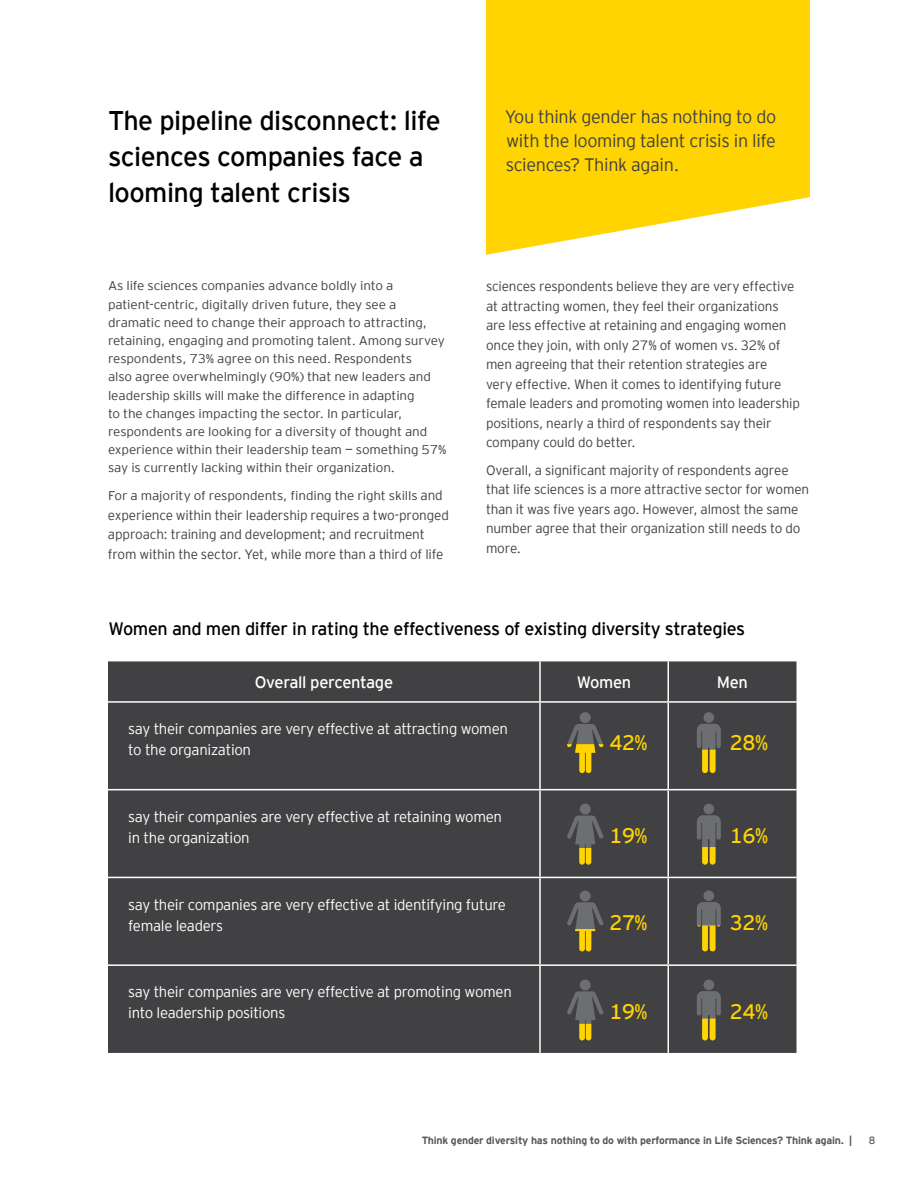
<style>
.page{position:relative;width:918px;height:1188px;background:#fff}
.page>*{position:absolute;margin:0;border:0;box-sizing:border-box;transform-origin:0 0}
.t1{font:27px/36px "EY Interstate";letter-spacing:-.02em;color:#000}
.t2{font:21px "EY Interstate";letter-spacing:-.02em;color:#ffd400}
.t3{font:300 18px/24px "EY Interstate";letter-spacing:-.02em;color:#414042;text-align:justify}
.t4{font:18px "EY Interstate";letter-spacing:-.02em;color:#000}
.t5{font:16.5px "EY Interstate";letter-spacing:-.02em;color:#fff}
.t6{font:300 15px/21px "EY Interstate";letter-spacing:-.02em;color:#fff}
.t7{font:300 13.5px/19.5px "EY Interstate";letter-spacing:-.015em;color:#414042}
.t8{font:300 12.6px/18.1px "EY Interstate";letter-spacing:-.01em;color:#414042;scale:1.07 1}
.t9{font:700 10.5px "EY Interstate";letter-spacing:-.02em;color:#58595b}
.t10{font:10.5px "EY Interstate";color:#58595b}
.s1{font-size:13.5px}
</style>
<div class="page">
<div style="left:108px;top:661px;width:688px;height:392px;background:#414042"></div>
<hr style="left:539px;top:661px;width:2px;height:40px;background:#fff">
<hr style="left:108px;top:701px;width:432px;height:2px;background:#fff">
<hr style="left:540px;top:701px;width:128px;height:2px;background:#fff">
<hr style="left:539px;top:703px;width:2px;height:86px;background:#fff">
<hr style="left:668px;top:701px;width:128px;height:2px;background:#fff">
<hr style="left:108px;top:789px;width:432px;height:1px;background:#fff">
<hr style="left:540px;top:789px;width:128px;height:1px;background:#fff">
<hr style="left:539px;top:790px;width:2px;height:87px;background:#fff">
<hr style="left:668px;top:789px;width:128px;height:1px;background:#fff">
<hr style="left:108px;top:877px;width:432px;height:1px;background:#fff">
<hr style="left:540px;top:877px;width:128px;height:1px;background:#fff">
<hr style="left:539px;top:878px;width:2px;height:86px;background:#fff">
<hr style="left:668px;top:877px;width:128px;height:1px;background:#fff">
<hr style="left:108px;top:964px;width:432px;height:2px;background:#fff">
<hr style="left:540px;top:964px;width:128px;height:2px;background:#fff">
<hr style="left:539px;top:966px;width:2px;height:87px;background:#fff">
<hr style="left:668px;top:964px;width:128px;height:2px;background:#fff">
<hr style="left:668px;top:661px;width:1px;height:40px;background:#fff">
<hr style="left:668px;top:703px;width:1px;height:86px;background:#fff">
<hr style="left:668px;top:790px;width:1px;height:87px;background:#fff">
<hr style="left:668px;top:878px;width:1px;height:86px;background:#fff">
<hr style="left:668px;top:966px;width:1px;height:87px;background:#fff">
<svg style="left:567px;top:890px;width:37px;height:61px"></svg>
<svg style="left:567px;top:712px;width:37px;height:61px"></svg>
<svg style="left:567px;top:804px;width:37px;height:61px"></svg>
<svg style="left:567px;top:980px;width:37px;height:60px"></svg>
<svg style="left:697px;top:712px;width:24px;height:61px"></svg>
<svg style="left:697px;top:804px;width:24px;height:61px"></svg>
<svg style="left:697px;top:890px;width:24px;height:61px"></svg>
<svg style="left:697px;top:980px;width:24px;height:60px"></svg>
<svg style="left:486px;top:0;width:324px;height:255px;fill:#ffd400"></svg>
<h1 class="t1" style="left:108px;top:101px;width:334px">The pipeline disconnect: life sciences companies face a looming talent crisis</h1>
<p class="t8" style="left:108px;top:276px;width:318px">As life sciences companies advance boldly into a patient-centric, digitally driven future, they see a dramatic need to change their approach to attracting, retaining, engaging and promoting talent. Among survey respondents, 73% agree on this need. Respondents<br>also agree overwhelmingly (90%) that new leaders and leadership skills will make the difference in adapting<br>to the changes impacting the sector. In particular, respondents are looking for a diversity of thought and experience within their leadership team — something 57% say is currently lacking within their organization.</p>
<p class="t8" style="left:108px;top:486px;width:314px">For a majority of respondents, finding the right skills <span class="s1">and</span></p>
<p class="t7" style="left:108px;top:504px;width:343px">experience within their leadership requires a two-pronged approach: training and development; and recruitment from within the sector. Yet, while more than a third of life</p>
<h3 class="t3" style="left:505px;top:104px;width:273px">You think gender has nothing to do with the looming talent crisis in life sciences? Think again.</h3>
<p class="t7" style="left:486px;top:276px;width:315px">sciences respondents believe they are very effective at attracting women, they feel their organizations are less effective at retaining and engaging women once they join, with only 27% of women vs. 32% of men agreeing that their retention strategies are<br>very effective. When it comes to identifying future female leaders and promoting women into leadership positions, nearly a third of respondents say their company could do better.</p>
<p class="t7" style="left:486px;top:460px;width:325px">Overall, a significant majority of respondents agree that life sciences is a more attractive sector for women than it was five years ago. However, almost the same number agree that their organization still needs to do more.</p>
<h3 class="t4" style="left:109px;top:616px;width:638px">Women and men differ in rating the effectiveness of existing diversity strategies</h3>
<p class="t5" style="left:255px;top:671px;width:140px">Overall percentage</p>
<p class="t5" style="left:577px;top:671px;width:56px">Women</p>
<p class="t5" style="left:717px;top:671px;width:33px">Men</p>
<p class="t6" style="left:128px;top:717px;width:381px">say their companies are very effective at attracting women to the organization</p>
<h2 class="t2" style="left:609px;top:728px;width:40px">42%</h2>
<h2 class="t2" style="left:730px;top:728px;width:40px">28%</h2>
<p class="t6" style="left:128px;top:805px;width:375px">say their companies are very effective at retaining women in the organization</p>
<p class="t6" style="left:128px;top:893px;width:379px">say their companies are very effective at identifying future female leaders</p>
<p class="t6" style="left:128px;top:981px;width:385px">say their companies are very effective at promoting women into leadership positions</p>
<h2 class="t2" style="left:609px;top:820px;width:40px">19%</h2>
<h2 class="t2" style="left:730px;top:820px;width:40px">16%</h2>
<h2 class="t2" style="left:609px;top:908px;width:40px">27%</h2>
<h2 class="t2" style="left:730px;top:908px;width:40px">32%</h2>
<h2 class="t2" style="left:609px;top:997px;width:40px">19%</h2>
<h2 class="t2" style="left:730px;top:997px;width:40px">24%</h2>
<p class="t9" style="left:422px;top:1133px;width:432px">Think gender diversity has nothing to do with performance in Life Sciences? Think again. |</p>
<p class="t10" style="left:869px;top:1133px;width:8px">8</p>
</div>
